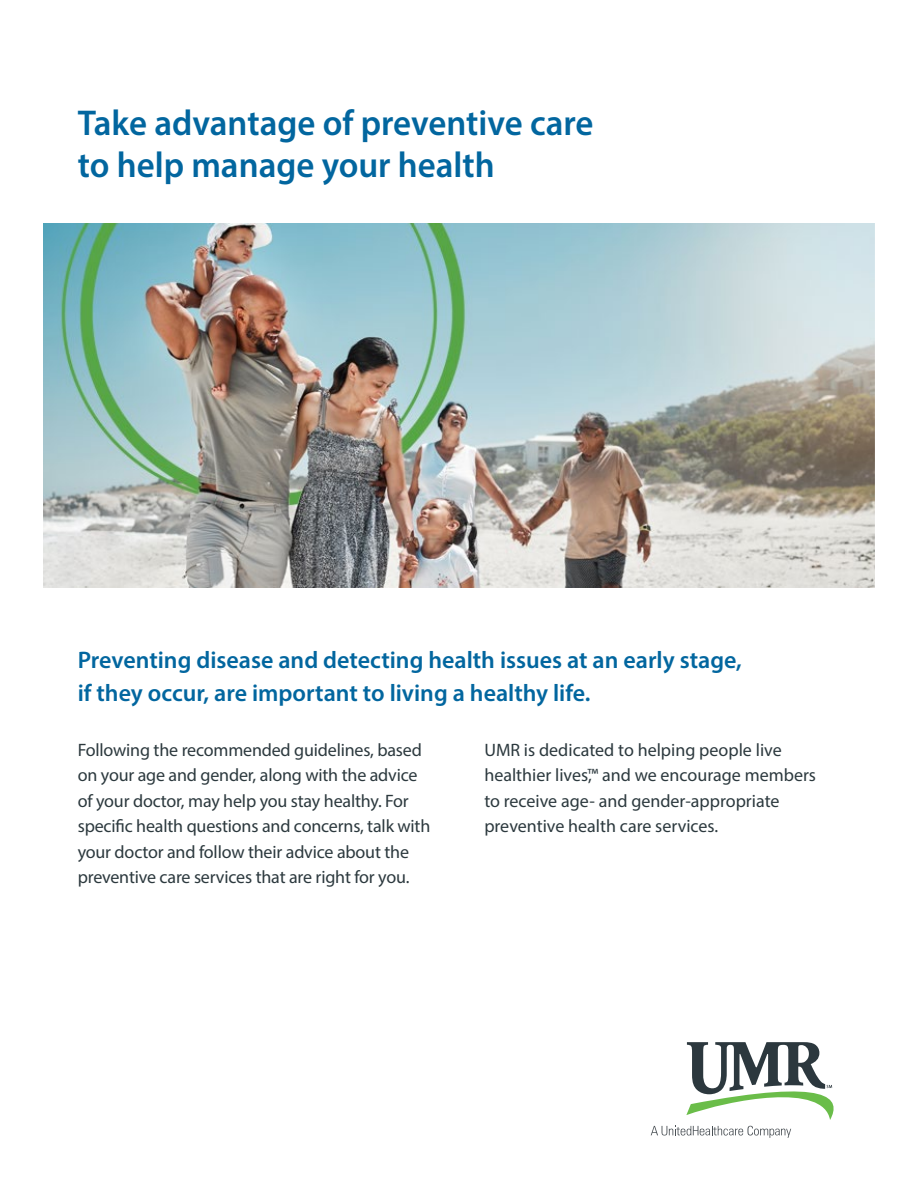
<style>
.page{position:relative;width:918px;height:1188px;background:#fff}
.page>*{position:absolute;margin:0;border:0;box-sizing:border-box;transform-origin:0 0}
.t1{font:600 36px/42px "Myriad Pro";color:#02669f}
.t2{font:600 24px/33px "Myriad Pro";color:#02669f}
.t3{font:18px/25.5px "Myriad Pro";letter-spacing:-.01em;color:#2c393e}
</style>
<div class="page">
<img style="left:43px;top:223px;width:832px;height:365px">
<svg style="left:651px;top:1126px;width:140px;height:12px"></svg>
<svg style="left:686px;top:1042px;width:148px;height:78px"></svg>
<h1 class="t1" style="left:78px;top:101px;width:517px">Take advantage of preventive care to help manage your health</h1>
<h2 class="t2" style="left:78px;top:643px;width:666px">Preventing disease and detecting health issues at an early stage, if they occur, are important to living a healthy life.</h2>
<p class="t3" style="left:78px;top:737px;width:354px">Following the recommended guidelines, based on your age and gender, along with the advice of your doctor, may help you stay healthy. For specifc health questions and concerns, talk with your doctor and follow their advice about the preventive care services that are right for you.</p>
<p class="t3" style="left:484px;top:737px;width:333px">UMR is dedicated to helping people live healthier lives™ and we encourage members</p>
<p class="t3" style="left:484px;top:762px;width:297px;text-indent:104px">,<br>to receive age- and gender-appropriate preventive health care services.</p>
</div>
